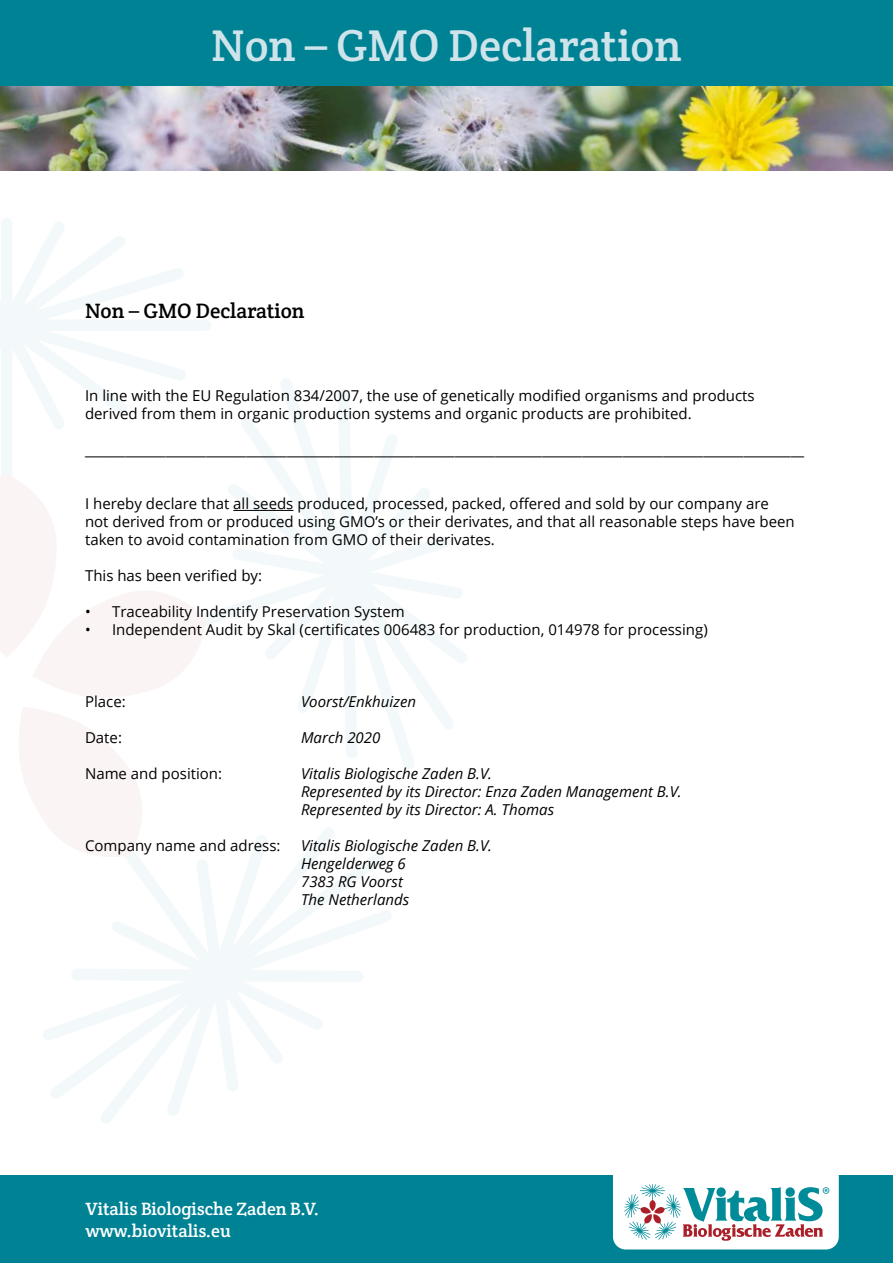
<style>
.page{position:relative;width:893px;height:1263px;background:#fff}
.page>*{position:absolute;margin:0;border:0;box-sizing:border-box;transform-origin:0 0}
.t1{font:45px "Crete Round";color:#cee4ea}
.t2{font:21px "Crete Round";color:#000}
.t3{font:18px/21.6px "Crete Round";color:#fff}
.t4{font:15px/18px "Open Sans";color:#000}
.t5{font:italic 15px/18px "Open Sans";color:#000}
</style>
<div class="page">
<div style="left:0;top:1175px;width:893px;height:88px;background:#008295"></div>
<div style="left:613px;top:1150px;width:226px;height:99px;background:#fff;border-radius:13px"></div>
<img style="left:0;top:85px;width:893px;height:85px">
<div style="left:0;top:0;width:893px;height:85px;background:#008295"></div>
<svg style="left:624px;top:1184px;width:205px;height:57px"></svg>
<svg style="left:0;top:218px;width:211px;height:256px"></svg>
<svg style="left:43px;top:828px;width:348px;height:295px"></svg>
<svg style="left:202px;top:377px;width:265px;height:392px"></svg>
<svg style="left:0;top:474px;width:207px;height:394px"></svg>
<hr style="left:233px;top:510px;width:60px;height:1px;background:#000">
<h1 class="t1" style="left:211px;top:17px;width:472px">Non – GMO Declaration</h1>
<h2 class="t2" style="left:85px;top:298px;width:221px">Non – GMO Declaration</h2>
<p class="t4" style="left:85px;top:386px;width:671px">In line with the EU Regulation 834/2007, the use of genetically modified organisms and products derived from them in organic production systems and organic products are prohibited.</p>
<p class="t4" style="left:85px;top:440px;width:721px">___________________________________________________________________________________________________________</p>
<p class="t4" style="left:85px;top:494px;width:711px">I hereby declare that all seeds produced, processed, packed, offered and sold by our company are not derived from or produced using GMO’s or their derivates, and that all reasonable steps have been taken to avoid contamination from GMO of their derivates.</p>
<p class="t4" style="left:85px;top:566px;width:179px">This has been verified by:</p>
<p class="t4" style="left:85px;top:602px;width:321px">• Traceability Indentify Preservation System</p>
<p class="t4" style="left:85px;top:620px;width:624px">• Independent Audit by Skal (certificates 006483 for production, 014978 for processing)</p>
<p class="t4" style="left:85px;top:692px;width:42px">Place:</p>
<p class="t5" style="left:301px;top:692px;width:116px">Voorst/Enkhuizen</p>
<p class="t4" style="left:85px;top:728px;width:38px">Date:</p>
<p class="t5" style="left:301px;top:728px;width:81px">March 2020</p>
<p class="t4" style="left:85px;top:764px;width:139px">Name and position:</p>
<p class="t5" style="left:301px;top:764px;width:382px">Vitalis Biologische Zaden B.V.<br>Represented by its Director: Enza Zaden Management B.V.<br>Represented by its Director: A. Thomas</p>
<p class="t4" style="left:85px;top:836px;width:197px">Company name and adress:</p>
<p class="t5" style="left:301px;top:836px;width:192px">Vitalis Biologische Zaden B.V.<br>Hengelderweg 6<br>7383 RG Voorst<br>The Netherlands</p>
<p class="t3" style="left:85px;top:1198px;width:235px">Vitalis Biologische Zaden B.V. www.biovitalis.eu</p>
</div>
